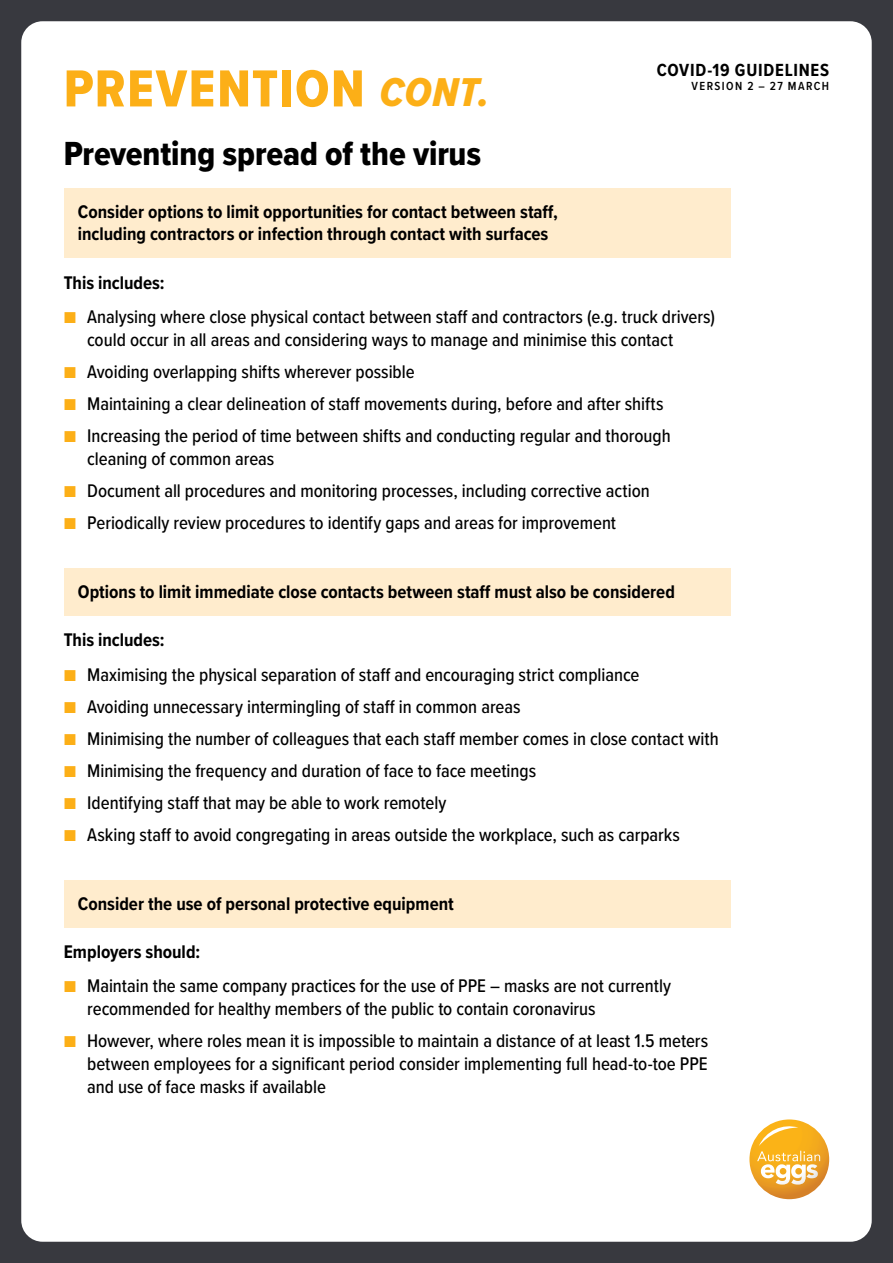
<style>
.page{position:relative;width:893px;height:1263px;background:#38393f}
.page>*{position:absolute;margin:0;border:0;box-sizing:border-box;transform-origin:0 0}
.t1{font:54px "Proxima Nova Cond Extrabld";letter-spacing:.03em;color:#fcaf17}
.t2{font:34.65px "Proxima Nova Cond Extrabld";letter-spacing:-.005em;color:#000}
.t3{font:500 18.9px/22.8px "Proxima Nova Cond";color:#000}
.t4{font:700 18.9px/22.8px "Proxima Nova Cond";color:#000}
.t5{font:700 18.15px "Proxima Nova Cond";letter-spacing:.045em;color:#000}
.t6{font:600 12.15px "Proxima Nova Cond";letter-spacing:.115em;color:#000}
.s1{font-family:"Proxima Nova Cond Extrabld It";font-size:41.85px}
.s2{color:#fcaf17}
</style>
<div class="page">
<div style="left:21px;top:21px;width:851px;height:1221px;background:#fff;border-radius:21px"></div>
<div style="left:64px;top:189px;width:666px;height:69px;background:#ffeccd"></div>
<div style="left:64px;top:569px;width:666px;height:47px;background:#ffeccd"></div>
<div style="left:64px;top:881px;width:666px;height:47px;background:#ffeccd"></div>
<svg style="left:749px;top:1119px;width:80px;height:80px"></svg>
<svg style="left:757px;top:1123px;width:63px;height:61px"></svg>
<p class="t5" style="left:657px;top:57px;width:174px">COVID-19 GUIDELINES</p>
<p class="t6" style="left:691px;top:77px;width:139px">VERSION 2 – 27 MARCH</p>
<h1 class="t1" style="left:64px;top:49px;width:427px">PREVENTION <span class="s1">CONT.</span></h1>
<h2 class="t2" style="left:64px;top:128px;width:419px">Preventing spread of the virus</h2>
<p class="t4" style="left:78px;top:199px;width:482px">Consider options to limit opportunities for contact between staff, including contractors or infection through contact with surfaces</p>
<p class="t4" style="left:64px;top:271px;width:102px">This includes:</p>
<p class="t3" style="left:87px;top:305px;width:629px;text-indent:-23px"><span class="s2">■</span> Analysing where close physical contact between staff and contractors (e.g. truck drivers) could occur in all areas and considering ways to manage and minimise this contact</p>
<p class="t3" style="left:64px;top:360px;width:352px"><span class="s2">■</span> Avoiding overlapping shifts wherever possible</p>
<p class="t3" style="left:64px;top:392px;width:601px"><span class="s2">■</span> Maintaining a clear delineation of staff movements during, before and after shifts</p>
<p class="t3" style="left:87px;top:424px;width:585px;text-indent:-23px"><span class="s2">■</span> Increasing the period of time between shifts and conducting regular and thorough cleaning of common areas</p>
<p class="t3" style="left:64px;top:479px;width:587px"><span class="s2">■</span> Document all procedures and monitoring processes, including corrective action</p>
<p class="t3" style="left:64px;top:511px;width:554px"><span class="s2">■</span> Periodically review procedures to identify gaps and areas for improvement</p>
<p class="t4" style="left:78px;top:580px;width:599px">Options to limit immediate close contacts between staff must also be considered</p>
<p class="t4" style="left:64px;top:628px;width:102px">This includes:</p>
<p class="t3" style="left:64px;top:662px;width:577px"><span class="s2">■</span> Maximising the physical separation of staff and encouraging strict compliance</p>
<p class="t3" style="left:64px;top:694px;width:458px"><span class="s2">■</span> Avoiding unnecessary intermingling of staff in common areas</p>
<p class="t3" style="left:64px;top:726px;width:656px"><span class="s2">■</span> Minimising the number of colleagues that each staff member comes in close contact with</p>
<p class="t3" style="left:64px;top:758px;width:474px"><span class="s2">■</span> Minimising the frequency and duration of face to face meetings</p>
<p class="t3" style="left:64px;top:791px;width:384px"><span class="s2">■</span> Identifying staff that may be able to work remotely</p>
<p class="t3" style="left:64px;top:823px;width:618px"><span class="s2">■</span> Asking staff to avoid congregating in areas outside the workplace, such as carparks</p>
<p class="t4" style="left:78px;top:891px;width:378px">Consider the use of personal protective equipment</p>
<p class="t4" style="left:64px;top:940px;width:138px">Employers should:</p>
<p class="t3" style="left:87px;top:974px;width:585px;text-indent:-23px"><span class="s2">■</span> Maintain the same company practices for the use of PPE – masks are not currently recommended for healthy members of the public to contain coronavirus</p>
<p class="t3" style="left:87px;top:1029px;width:623px;text-align:justify;text-indent:-23px"><span class="s2">■</span> However, where roles mean it is impossible to maintain a distance of at least 1.5 meters between employees for a significant period consider implementing full head-to-toe PPE and use of face masks if available</p>
</div>
